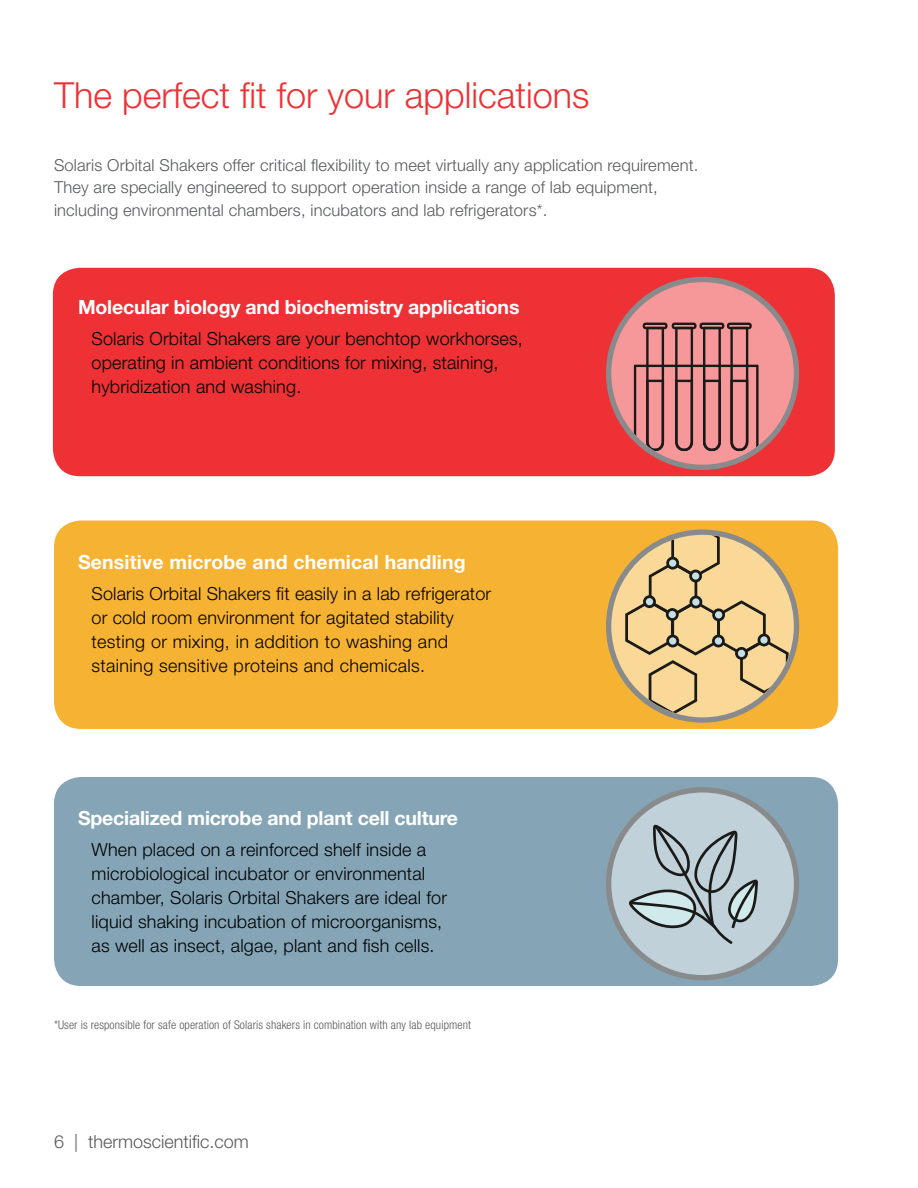
<style>
.page{position:relative;width:918px;height:1188px;background:#fff}
.page>*{position:absolute;margin:0;border:0;box-sizing:border-box;transform-origin:0 0}
.t1{font:300 36px "Helvetica Neue LT Std";color:#ee3134}
.t2{font:700 19.5px "Helvetica Neue LT Std";letter-spacing:-.01em;color:#fff}
.t3{font:700 19.5px "Helvetica Neue LT Std";letter-spacing:.01em;color:#fff}
.t4{font:300 18px/24px "Helvetica Neue LT Std";letter-spacing:.01em;color:#000}
.t5{font:300 18px "Helvetica Neue LT Std";color:#58595b}
.t6{font:300 16.5px/22.5px "Helvetica Neue LT Std";letter-spacing:.01em;color:#58595b}
.t7{font:300 condensed 12px "Helvetica Neue LTW1 G";letter-spacing:.01em;color:#58595b}
</style>
<div class="page">
<div style="left:53px;top:268px;width:782px;height:208px;background:#ee3134;border-radius:27px"></div>
<svg style="left:609px;top:279px;width:188px;height:188px;background:#ea9597"></svg>
<svg style="left:634px;top:323px;width:125px;height:142px;background:#c3787a"></svg>
<div style="left:606px;top:277px;width:193px;height:193px;border:5px solid #888a8c;border-radius:50%"></div>
<div style="left:54px;top:520px;width:784px;height:209px;background:#f6b333;border-radius:27px"></div>
<div style="left:54px;top:777px;width:784px;height:209px;background:#85a5b6;border-radius:27px"></div>
<svg style="left:609px;top:532px;width:188px;height:188px"></svg>
<svg style="left:625px;top:535px;width:164px;height:180px;background:#debe82"></svg>
<div style="left:606px;top:529px;width:193px;height:194px;border:5px solid #888a8c;border-radius:50%"></div>
<svg style="left:609px;top:790px;width:188px;height:188px;background:#bbcad2"></svg>
<svg style="left:629px;top:824px;width:129px;height:120px;background:#a8b6bc"></svg>
<div style="left:606px;top:787px;width:193px;height:193px;border:5px solid #888a8c;border-radius:50%"></div>
<h1 class="t1" style="left:54px;top:74px;width:537px">The perfect fit for your applications</h1>
<p class="t6" style="left:54px;top:153px;width:646px">Solaris Orbital Shakers offer critical flexibility to meet virtually any application requirement.<br>They are specially engineered to support operation inside a range of lab equipment, including environmental chambers, incubators and lab refrigerators*.</p>
<p class="t2" style="left:78px;top:295px;width:443px">Molecular biology and biochemistry applications</p>
<p class="t4" style="left:92px;top:326px;width:433px">Solaris Orbital Shakers are your benchtop workhorses, operating in ambient conditions for mixing, staining, hybridization and washing.</p>
<p class="t3" style="left:78px;top:550px;width:389px">Sensitive microbe and chemical handling</p>
<p class="t4" style="left:92px;top:581px;width:401px">Solaris Orbital Shakers fit easily in a lab refrigerator or cold room environment for agitated stability testing or mixing, in addition to washing and staining sensitive proteins and chemicals.</p>
<p class="t2" style="left:78px;top:806px;width:382px">Specialized microbe and plant cell culture</p>
<p class="t4" style="left:92px;top:837px;width:357px">When placed on a reinforced shelf inside a microbiological incubator or environmental chamber, Solaris Orbital Shakers are ideal for liquid shaking incubation of microorganisms, as well as insect, algae, plant and fish cells.</p>
<p class="t7" style="left:54px;top:1018px;width:419px">*User is responsible for safe operation of Solaris shakers in combination with any lab equipment</p>
<p class="t5" style="left:54px;top:1130px;width:196px">6 | thermoscientific.com</p>
</div>
